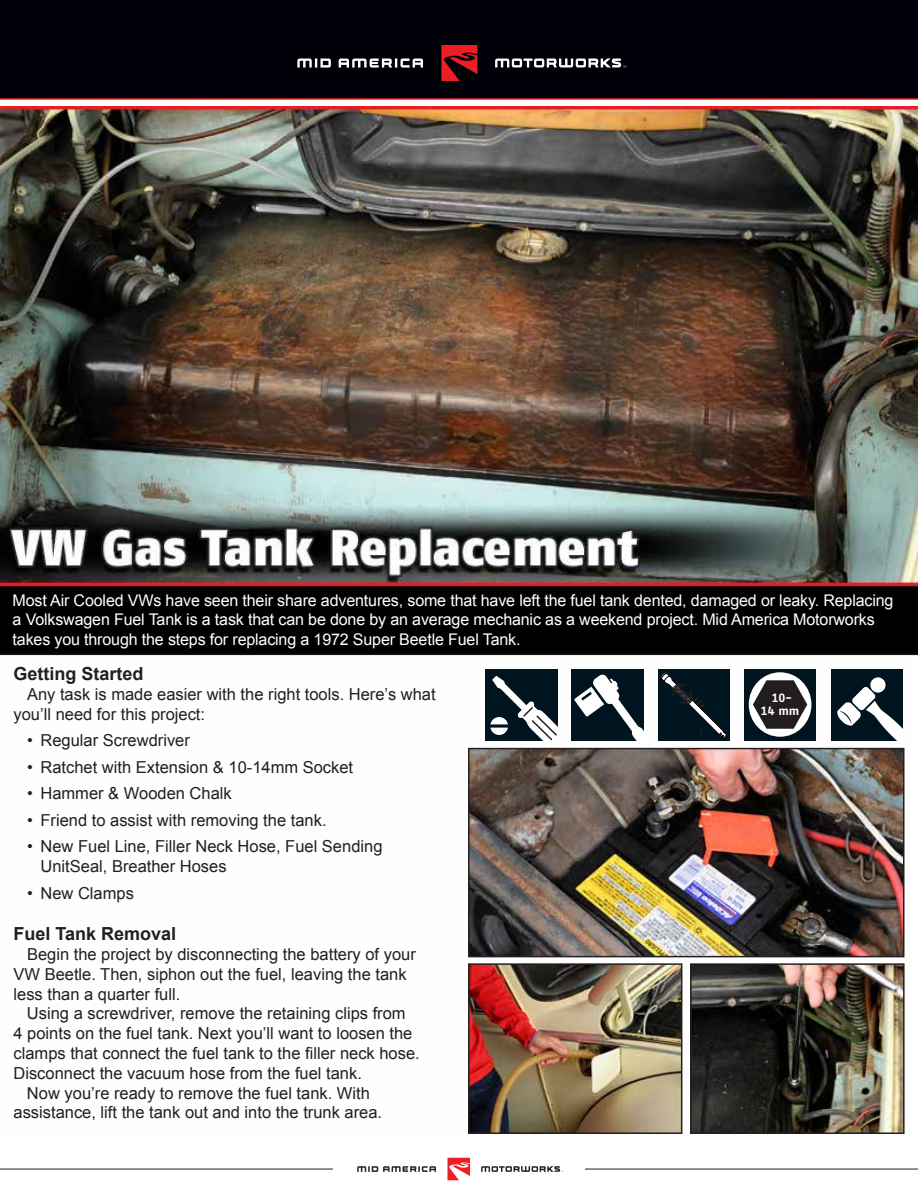
<style>
.page{position:relative;width:918px;height:1188px;background:#fff}
.page>*{position:absolute;margin:0;border:0;box-sizing:border-box;transform-origin:0 0}
.t1{font:700 18px "Arial";color:#231f20}
.t2{font:16.5px/19.8px "Arial";color:#231f20}
.t3{font:16.05px/19.4px "Arial";letter-spacing:-.01em;color:#fff}
.t4{font:12px/13.5px "Fago No Bold Tf";color:#fff;text-align:center}
</style>
<div class="page">
<div style="left:0;top:0;width:918px;height:99px;background:#000008"></div>
<svg style="left:441px;top:45px;width:36px;height:36px"></svg>
<svg style="left:297px;top:59px;width:126px;height:9px"></svg>
<svg style="left:495px;top:59px;width:131px;height:9px"></svg>
<hr style="left:0;top:98px;width:918px;height:2px;background:#ed1d24">
<svg style="left:447px;top:1158px;width:23px;height:22px"></svg>
<svg style="left:357px;top:1166px;width:79px;height:6px"></svg>
<svg style="left:481px;top:1166px;width:82px;height:6px"></svg>
<hr style="left:585px;top:1169px;width:333px;height:1px;background:#231f20">
<hr style="left:0;top:1169px;width:333px;height:1px;background:#231f20">
<svg style="left:0;top:106px;width:918px;height:1px"></svg>
<img style="left:0;top:107px;width:918px;height:1027px">
<div style="left:485px;top:669px;width:72px;height:72px;background:#00141f"></div>
<svg style="left:492px;top:676px;width:65px;height:65px"></svg>
<div style="left:490px;top:717px;width:18px;height:18px;background:#fff;border-radius:50%"></div>
<svg style="left:490px;top:724px;width:21px;height:4px"></svg>
<div style="left:572px;top:669px;width:72px;height:72px;background:#00141f"></div>
<svg style="left:574px;top:674px;width:70px;height:67px"></svg>
<div style="left:658px;top:669px;width:72px;height:71px;background:#011520"></div>
<svg style="left:661px;top:673px;width:66px;height:65px"></svg>
<div style="left:744px;top:669px;width:72px;height:72px;background:#00141f"></div>
<div style="left:749px;top:672px;width:62px;height:65px;background:#fff;border-radius:50%"></div>
<svg style="left:753px;top:680px;width:54px;height:49px"></svg>
<div style="left:831px;top:669px;width:72px;height:72px;background:#00141f"></div>
<svg style="left:837px;top:687px;width:66px;height:54px"></svg>
<div style="left:870px;top:677px;width:16px;height:16px;background:#fff;border-radius:50%"></div>
<img style="left:471px;top:751px;width:430px;height:203px">
<div style="left:468px;top:748px;width:436px;height:209px;border:2px solid #231f20"></div>
<img style="left:471px;top:966px;width:208px;height:165px">
<div style="left:468px;top:963px;width:214px;height:171px;border:2px solid #231f20"></div>
<img style="left:693px;top:966px;width:209px;height:165px">
<div style="left:690px;top:963px;width:215px;height:171px;border:2px solid #231f20"></div>
<p class="t3" style="left:13px;top:591px;width:882px">Most Air Cooled VWs have seen their share adventures, some that have left the fuel tank dented, damaged or leaky. Replacing a Volkswagen Fuel Tank is a task that can be done by an average mechanic as a weekend project. Mid America Motorworks takes you through the steps for replacing a 1972 Super Beetle Fuel Tank.</p>
<p class="t1" style="left:14px;top:662px;width:132px">Getting Started</p>
<p class="t2" style="left:14px;top:684px;width:424px;text-indent:13px">Any task is made easier with the right tools. Here’s what you’ll need for this project:</p>
<p class="t2" style="left:27px;top:731px;width:164px">• Regular Screwdriver</p>
<p class="t2" style="left:27px;top:757px;width:328px">• Ratchet with Extension &amp; 10-14mm Socket</p>
<p class="t2" style="left:27px;top:784px;width:206px">• Hammer &amp; Wooden Chalk</p>
<p class="t2" style="left:27px;top:810px;width:301px">• Friend to assist with removing the tank.</p>
<p class="t2" style="left:40px;top:837px;width:344px;text-indent:-13px">• New Fuel Line, Filler Neck Hose, Fuel Sending<br>UnitSeal, Breather Hoses</p>
<p class="t2" style="left:27px;top:883px;width:109px">• New Clamps</p>
<p class="t1" style="left:14px;top:922px;width:164px">Fuel Tank Removal</p>
<p class="t2" style="left:14px;top:945px;width:404px;text-indent:13px">Begin the project by disconnecting the battery of your<br>VW Beetle. Then, siphon out the fuel, leaving the tank less than a quarter full.</p>
<p class="t2" style="left:27px;top:1004px;width:380px">Using a screwdriver, remove the retaining clips from</p>
<p class="t2" style="left:14px;top:1024px;width:400px">4 points on the fuel tank. Next you’ll want to loosen the</p>
<p class="t2" style="left:14px;top:1044px;width:408px">clamps that connect the fuel tank to the filler neck hose.</p>
<p class="t2" style="left:14px;top:1063px;width:350px">Disconnect the vacuum hose from the fuel tank.</p>
<p class="t2" style="left:27px;top:1083px;width:344px">Now you’re ready to remove the fuel tank. With</p>
<p class="t2" style="left:14px;top:1103px;width:370px">assistance, lift the tank out and into the trunk area.</p>
<p class="t4" style="left:761px;top:691px;width:40px">10-<br>14 mm</p>
</div>
